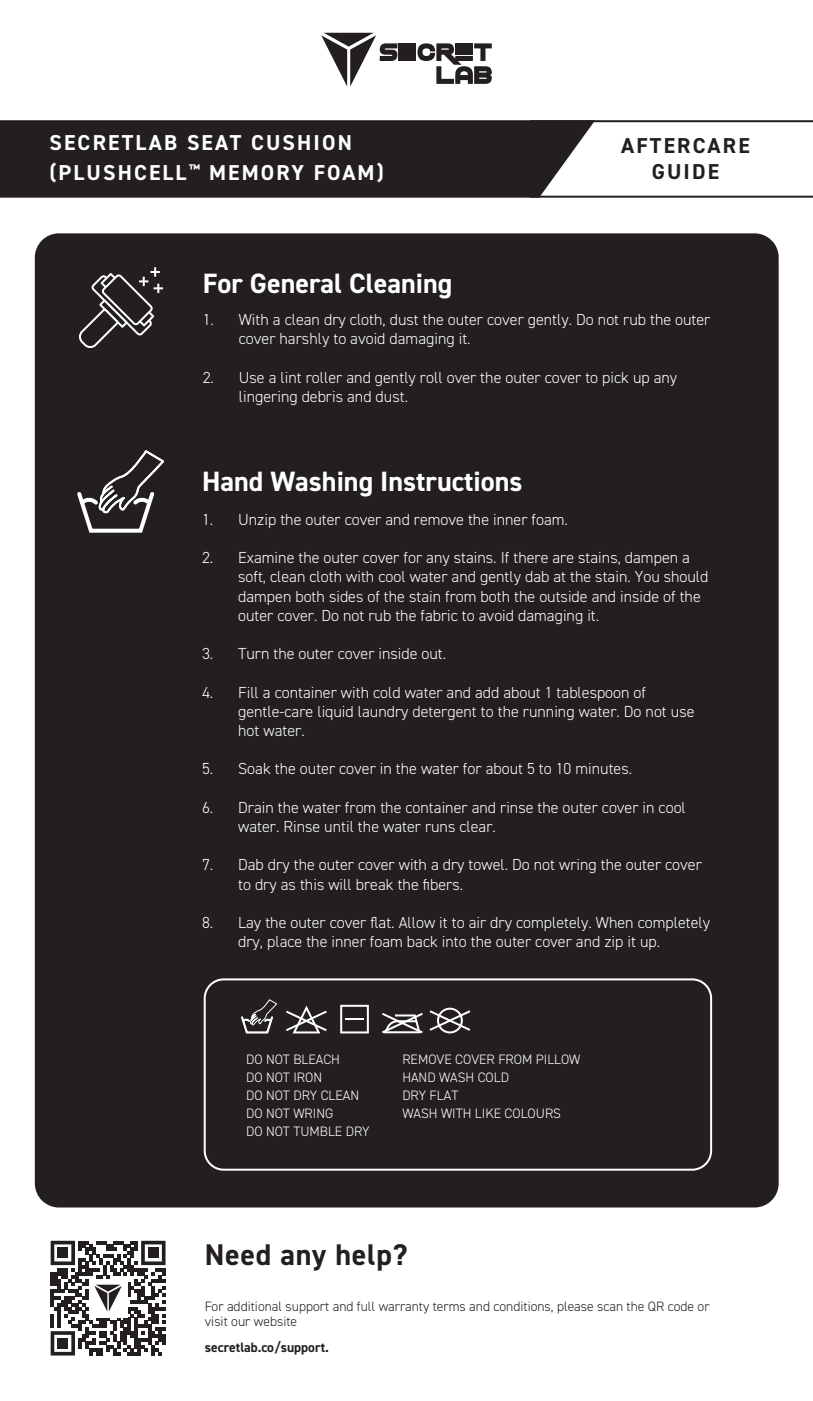
<style>
.page{position:relative;width:813px;height:1401px;background:#fff}
.page>*{position:absolute;margin:0;border:0;box-sizing:border-box;transform-origin:0 0}
.t1{font:700 30px "DIN2014";letter-spacing:.025em;color:#231f20}
.t2{font:700 28px "DIN2014";color:#fff}
.t3{font:700 21.6px/30px "DIN2014";letter-spacing:.1em;color:#fff}
.t4{font:700 21.6px/26px "DIN2014";letter-spacing:.1em;color:#231f20;text-align:center}
.t5{font:300 16px/19.2px "DIN2014";color:#fff}
.t6{font:300 13.6px/18px "DIN2014";color:#fff}
.t7{font:300 13.6px/15px "DIN2014";color:#231f20}
.t8{font:700 13.6px "DIN2014";color:#231f20}
</style>
<div class="page">
<svg style="left:0;top:120px;width:594px;height:78px;background:#2f2b2c"></svg>
<svg style="left:321px;top:33px;width:76px;height:54px"></svg>
<div style="left:398px;top:56px;width:18px;height:5px;background:#231f20"></div>
<div style="left:398px;top:50px;width:18px;height:5px;background:#231f20"></div>
<div style="left:398px;top:43px;width:18px;height:5px;background:#231f20"></div>
<svg style="left:417px;top:43px;width:74px;height:41px"></svg>
<svg style="left:51px;top:1241px;width:114px;height:114px"></svg>
<hr style="left:529px;top:196px;width:283px;height:2px;background:#231f20">
<hr style="left:529px;top:120px;width:283px;height:2px;background:#231f20">
<div style="left:35px;top:233px;width:743px;height:974px;background:#231f20;border-radius:24px"></div>
<svg style="left:79px;top:267px;width:84px;height:81px"></svg>
<svg style="left:77px;top:451px;width:87px;height:82px"></svg>
<div style="left:203px;top:978px;width:508px;height:193px;border:2px solid #fff;border-radius:19px"></div>
<svg style="left:286px;top:1005px;width:41px;height:29px"></svg>
<div style="left:340px;top:1005px;width:28px;height:28px;border:2px solid #fff"></div>
<svg style="left:345px;top:1018px;width:18px;height:2px"></svg>
<svg style="left:382px;top:1009px;width:89px;height:25px"></svg>
<div style="left:437px;top:1008px;width:25px;height:25px;border:2px solid #fff;border-radius:50%"></div>
<svg style="left:241px;top:999px;width:36px;height:35px"></svg>
<h3 class="t3" style="left:49px;top:128px;width:335px">SECRETLAB SEAT CUSHION (PLUSHCELL<sup>™</sup> MEMORY FOAM)</h3>
<h3 class="t4" style="left:620px;top:133px;width:130px">AFTERCARE<br>GUIDE</h3>
<h2 class="t2" style="left:203px;top:264px;width:251px">For General Cleaning</h2>
<p class="t5" style="left:239px;top:310px;width:473px;text-indent:-36px">1. With a clean dry cloth, dust the outer cover gently. Do not rub the outer cover harshly to avoid damaging it.</p>
<p class="t5" style="left:239px;top:368px;width:439px;text-indent:-36px">2. Use a lint roller and gently roll over the outer cover to pick up any lingering debris and dust.</p>
<h2 class="t2" style="left:202px;top:463px;width:322px">Hand Washing Instructions</h2>
<p class="t5" style="left:202px;top:510px;width:367px">1. Unzip the outer cover and remove the inner foam.</p>
<p class="t5" style="left:238px;top:548px;width:471px;text-indent:-36px">2. Examine the outer cover for any stains. If there are stains, dampen a soft, clean cloth with cool water and gently dab at the stain. You should dampen both sides of the stain from both the outside and inside of the outer cover. Do not rub the fabric to avoid damaging it.</p>
<p class="t5" style="left:202px;top:644px;width:245px">3. Turn the outer cover inside out.</p>
<p class="t5" style="left:238px;top:683px;width:457px;text-indent:-36px">4. Fill a container with cold water and add about 1 tablespoon of gentle-care liquid laundry detergent to the running water. Do not use hot water.</p>
<p class="t5" style="left:202px;top:759px;width:431px">5. Soak the outer cover in the water for about 5 to 10 minutes.</p>
<p class="t5" style="left:238px;top:798px;width:449px;text-indent:-36px">6. Drain the water from the container and rinse the outer cover in cool water. Rinse until the water runs clear.</p>
<p class="t5" style="left:238px;top:855px;width:465px;text-indent:-36px">7. Dab dry the outer cover with a dry towel. Do not wring the outer cover to dry as this will break the fibers.</p>
<p class="t5" style="left:238px;top:913px;width:473px;text-indent:-36px">8. Lay the outer cover flat. Allow it to air dry completely. When completely dry, place the inner foam back into the outer cover and zip it up.</p>
<p class="t6" style="left:246px;top:1050px;width:125px">DO NOT BLEACH<br>DO NOT IRON<br>DO NOT DRY CLEAN<br>DO NOT WRING<br>DO NOT TUMBLE DRY</p>
<p class="t6" style="left:402px;top:1050px;width:179px">REMOVE COVER FROM PILLOW<br>HAND WASH COLD<br>DRY FLAT<br>WASH WITH LIKE COLOURS</p>
<h1 class="t1" style="left:205px;top:1235px;width:204px">Need any help?</h1>
<p class="t7" style="left:205px;top:1298px;width:506px">For additional support and full warranty terms and conditions, please scan the QR code or visit our website</p>
<p class="t8" style="left:205px;top:1338px;width:126px">secretlab.co/support.</p>
</div>
